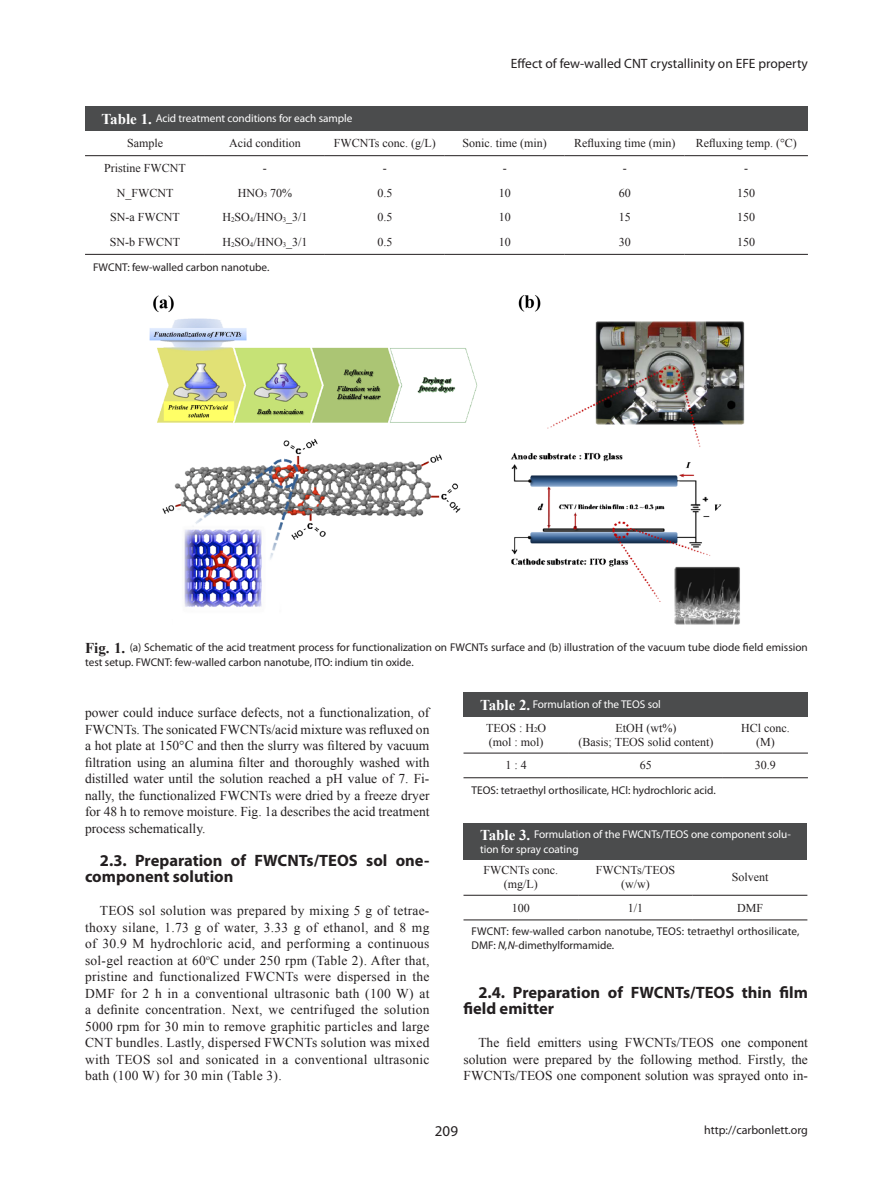
<style>
.page{position:relative;width:893px;height:1191px;background:#fff}
.page>*{position:absolute;margin:0;border:0;box-sizing:border-box;transform-origin:0 0}
.본문중-1{font:700 16.5px/16.5px "Myriad Pro";color:#231f20}
.t1{font:15px "Myriad Pro";color:#231f20}
.본문{font:13.5px/16.5px "Times New Roman";color:#231f20;text-align:justify}
.t2{font:13.5px "Myriad Pro";color:#231f20}
.Cellboby{font:12px "Times New Roman";color:#231f20}
.t3{font:12px "Myriad Pro";color:#231f20}
.Figure{font:11.25px/14.7px "Myriad Pro";color:#231f20}
.표밑설명{font:11.25px/13.5px "Myriad Pro";color:#231f20}
.Table{font:11.25px/14.7px "Myriad Pro";letter-spacing:-.005em;color:#fff}
.s1{font-family:"Times New Roman";font-weight:700;font-size:15px}
.s2{font-size:7.05px}
.s3{font-style:italic}
</style>
<div class="page">
<div style="left:85px;top:106px;width:723px;height:25px;background:#4b4c4d"></div>
<hr style="left:85px;top:254px;width:120px;height:1px;background:#231f20">
<hr style="left:205px;top:254px;width:120px;height:1px;background:#231f20">
<hr style="left:325px;top:254px;width:120px;height:1px;background:#231f20">
<hr style="left:445px;top:254px;width:120px;height:1px;background:#231f20">
<hr style="left:565px;top:254px;width:120px;height:1px;background:#231f20">
<hr style="left:685px;top:254px;width:123px;height:1px;background:#231f20">
<hr style="left:85px;top:155px;width:120px;height:1px;background:#231f20">
<hr style="left:205px;top:155px;width:120px;height:1px;background:#231f20">
<hr style="left:325px;top:155px;width:120px;height:1px;background:#231f20">
<hr style="left:445px;top:155px;width:120px;height:1px;background:#231f20">
<hr style="left:565px;top:155px;width:120px;height:1px;background:#231f20">
<hr style="left:685px;top:155px;width:123px;height:1px;background:#231f20">
<img style="left:149px;top:295px;width:595px;height:330px">
<div style="left:463px;top:692px;width:345px;height:25px;background:#4b4c4d"></div>
<hr style="left:463px;top:752px;width:106px;height:1px;background:#231f20">
<hr style="left:569px;top:752px;width:154px;height:1px;background:#231f20">
<hr style="left:723px;top:752px;width:85px;height:1px;background:#231f20">
<hr style="left:463px;top:777px;width:106px;height:1px;background:#231f20">
<hr style="left:569px;top:777px;width:154px;height:1px;background:#231f20">
<hr style="left:723px;top:777px;width:85px;height:1px;background:#231f20">
<div style="left:463px;top:823px;width:344px;height:36px;background:#4b4c4d"></div>
<hr style="left:463px;top:895px;width:115px;height:1px;background:#231f20">
<hr style="left:578px;top:895px;width:115px;height:1px;background:#231f20">
<hr style="left:693px;top:895px;width:114px;height:1px;background:#231f20">
<hr style="left:463px;top:919px;width:115px;height:1px;background:#231f20">
<hr style="left:578px;top:919px;width:115px;height:1px;background:#231f20">
<hr style="left:693px;top:919px;width:114px;height:1px;background:#231f20">
<p class="t2" style="left:511px;top:55px;width:299px">Effect of few-walled CNT crystallinity on EFE property</p>
<p class="Table" style="left:102px;top:111px;width:252px"><span class="s1">Table 1.</span> Acid treatment conditions for each sample</p>
<p class="Cellboby" style="left:127px;top:135px;width:37px">Sample</p>
<p class="Cellboby" style="left:229px;top:135px;width:73px">Acid condition</p>
<p class="Cellboby" style="left:334px;top:135px;width:104px">FWCNTs conc. (g/L)</p>
<p class="Cellboby" style="left:463px;top:135px;width:86px">Sonic. time (min)</p>
<p class="Cellboby" style="left:574px;top:135px;width:103px">Refluxing time (min)</p>
<p class="Cellboby" style="left:696px;top:135px;width:103px">Refluxing temp. (°C)</p>
<p class="Cellboby" style="left:104px;top:160px;width:83px">Pristine FWCNT</p>
<p class="Cellboby" style="left:263px;top:160px;width:5px">-</p>
<p class="Cellboby" style="left:383px;top:160px;width:5px">-</p>
<p class="Cellboby" style="left:503px;top:160px;width:5px">-</p>
<p class="Cellboby" style="left:623px;top:160px;width:5px">-</p>
<p class="Cellboby" style="left:744px;top:160px;width:5px">-</p>
<p class="Cellboby" style="left:117px;top:185px;width:58px">N_FWCNT</p>
<p class="Cellboby" style="left:238px;top:185px;width:56px">HNO<span class="s2">3</span> 70%</p>
<p class="Cellboby" style="left:377px;top:185px;width:16px">0.5</p>
<p class="Cellboby" style="left:499px;top:185px;width:13px">10</p>
<p class="Cellboby" style="left:619px;top:185px;width:13px">60</p>
<p class="Cellboby" style="left:737px;top:185px;width:19px">150</p>
<p class="Cellboby" style="left:110px;top:209px;width:71px">SN-a FWCNT</p>
<p class="Cellboby" style="left:222px;top:209px;width:87px">H<span class="s2">2</span>SO<span class="s2">4</span>/HNO<span class="s2">3</span>_3/1</p>
<p class="Cellboby" style="left:377px;top:209px;width:16px">0.5</p>
<p class="Cellboby" style="left:499px;top:209px;width:13px">10</p>
<p class="Cellboby" style="left:619px;top:209px;width:13px">15</p>
<p class="Cellboby" style="left:737px;top:209px;width:19px">150</p>
<p class="Cellboby" style="left:110px;top:234px;width:72px">SN-b FWCNT</p>
<p class="Cellboby" style="left:222px;top:234px;width:87px">H<span class="s2">2</span>SO<span class="s2">4</span>/HNO<span class="s2">3</span>_3/1</p>
<p class="Cellboby" style="left:377px;top:234px;width:16px">0.5</p>
<p class="Cellboby" style="left:499px;top:234px;width:13px">10</p>
<p class="Cellboby" style="left:619px;top:234px;width:13px">30</p>
<p class="Cellboby" style="left:737px;top:234px;width:19px">150</p>
<p class="표밑설명" style="left:93px;top:260px;width:178px">FWCNT: few-walled carbon nanotube.</p>
<p class="Figure" style="left:85px;top:640px;width:724px"><span class="s1">Fig. 1.</span> (a) Schematic of the acid treatment process for functionalization on FWCNTs surface and (b) illustration of the vacuum tube diode field emission test setup. FWCNT: few-walled carbon nanotube, ITO: indium tin oxide.</p>
<p class="Table" style="left:480px;top:697px;width:182px"><span class="s1">Table 2.</span> Formulation of the TEOS sol</p>
<p class="Cellboby" style="left:486px;top:719px;width:62px">TEOS : H<span class="s2">2</span>O</p>
<p class="Cellboby" style="left:489px;top:734px;width:56px">(mol : mol)</p>
<p class="본문" style="left:85px;top:704px;width:346px">power could induce surface defects, not a functionalization, of FWCNTs. The sonicated FWCNTs/acid mixture was refluxed on a hot plate at 150°C and then the slurry was filtered by vacuum filtration using an alumina filter and thoroughly washed with distilled water until the solution reached a pH value of 7. Fi&shy;nally, the functionalized FWCNTs were dried by a freeze dryer for 48 h to remove moisture. Fig. 1a describes the acid treatment process schematically.</p>
<p class="본문중-1" style="left:85px;top:851px;width:346px;text-indent:15px">2.3. Preparation of FWCNTs/TEOS sol one&shy;component solution</p>
<p class="본문" style="left:85px;top:902px;width:346px;text-indent:15px">TEOS sol solution was prepared by mixing 5 g of tetrae&shy;thoxy silane, 1.73 g of water, 3.33 g of ethanol, and 8 mg of 30.9 M hydrochloric acid, and performing a continuous sol-gel reaction at 60<sup>o</sup>C under 250 rpm (Table 2). After that, pristine and functionalized FWCNTs were dispersed in the DMF for 2 h in a conventional ultrasonic bath (100 W) at a definite concentration. Next, we centrifuged the solution 5000 rpm for 30 min to remove graphitic particles and large CNT bundles. Lastly, dispersed FWCNTs solution was mixed with TEOS sol and sonicated in a conventional ultrasonic bath (100 W) for 30 min (Table 3).</p>
<p class="Cellboby" style="left:615px;top:719px;width:62px">EtOH (wt%)</p>
<p class="Cellboby" style="left:578px;top:734px;width:136px">(Basis; TEOS solid content)</p>
<p class="Cellboby" style="left:741px;top:719px;width:50px">HCl conc.</p>
<p class="Cellboby" style="left:756px;top:734px;width:20px">(M)</p>
<p class="Cellboby" style="left:506px;top:757px;width:23px">1 : 4</p>
<p class="Cellboby" style="left:640px;top:757px;width:13px">65</p>
<p class="Cellboby" style="left:755px;top:757px;width:22px">30.9</p>
<p class="표밑설명" style="left:472px;top:783px;width:246px">TEOS: tetraethyl orthosilicate, HCl: hydrochloric acid.</p>
<p class="Table" style="left:480px;top:827px;width:312px"><span class="s1">Table 3.</span> Formulation of the FWCNTs/TEOS one component solu&shy;tion for spray coating</p>
<p class="Cellboby" style="left:484px;top:861px;width:76px">FWCNTs conc.</p>
<p class="Cellboby" style="left:504px;top:876px;width:35px">(mg/L)</p>
<p class="Cellboby" style="left:596px;top:861px;width:81px">FWCNTs/TEOS</p>
<p class="Cellboby" style="left:621px;top:876px;width:30px">(w/w)</p>
<p class="Cellboby" style="left:732px;top:869px;width:38px">Solvent</p>
<p class="Cellboby" style="left:512px;top:899px;width:19px">100</p>
<p class="Cellboby" style="left:628px;top:899px;width:17px">1/1</p>
<p class="Cellboby" style="left:737px;top:899px;width:28px">DMF</p>
<p class="표밑설명" style="left:472px;top:924px;width:329px">FWCNT: few-walled carbon nanotube, TEOS: tetraethyl orthosilicate,<br>DMF: <span class="s3">N,N</span>-dimethylformamide.</p>
<p class="본문중-1" style="left:463px;top:983px;width:346px;text-indent:15px">2.4. Preparation of FWCNTs/TEOS thin film field emitter</p>
<p class="본문" style="left:463px;top:1034px;width:346px;text-indent:15px">The field emitters using FWCNTs/TEOS one component solution were prepared by the following method. Firstly, the FWCNTs/TEOS one component solution was sprayed onto in-</p>
<p class="t1" style="left:435px;top:1122px;width:25px">209</p>
<p class="t3" style="left:704px;top:1122px;width:105px">http://carbonlett.org</p>
</div>
